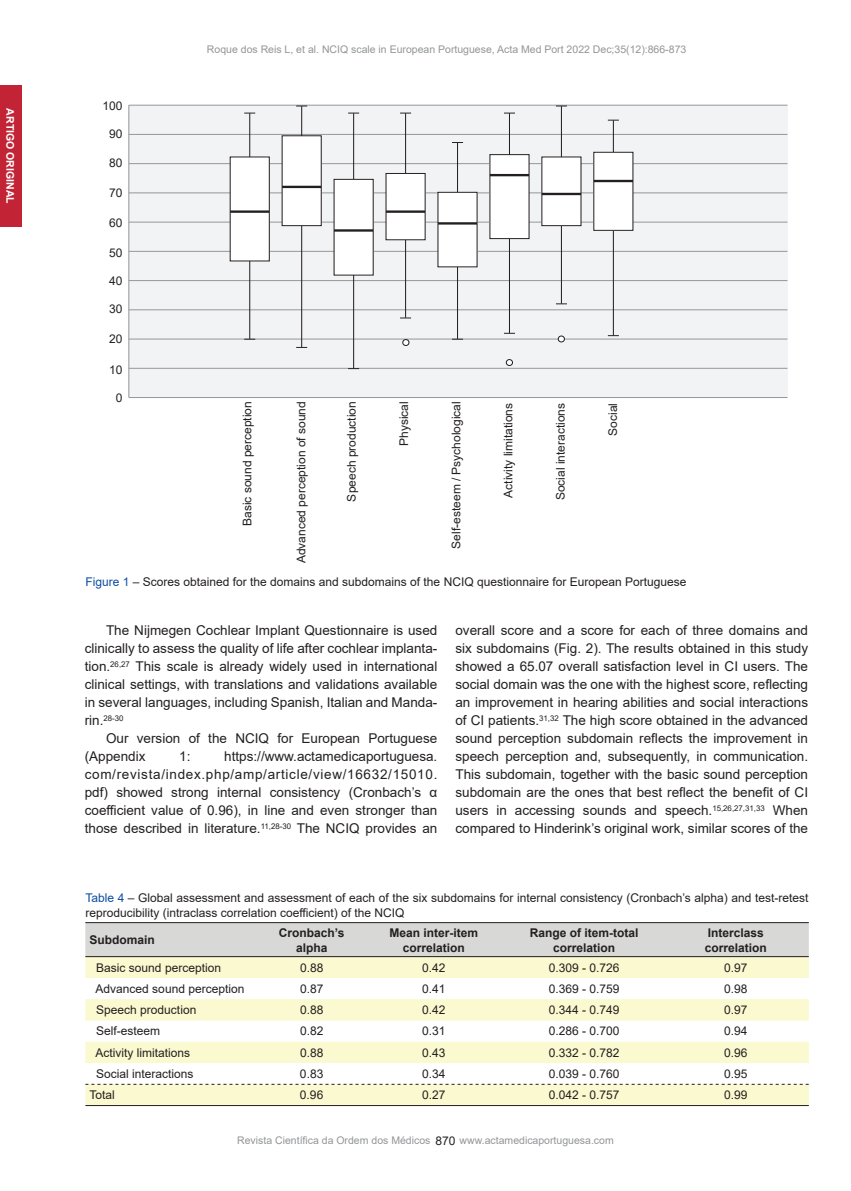
<style>
.page{position:relative;width:851px;height:1191px;background:#fff}
.page>*{position:absolute;margin:0;border:0;box-sizing:border-box;transform-origin:0 0}
.t1{font:13.5px/18px "Arial";color:#231f20;text-align:justify}
.t2{font:12px/15px "Arial";color:#231f20}
.t3{font:700 12px/15px "Arial";color:#231f20;text-align:center}
.t4{font:10.5px "Arial";color:#939598}
.t5{font:700 10.5px "Arial";color:#fff}
.t6{font:7.8px "Arial";color:#231f20}
.s1{color:#0d4da1}
.s2{font-size:13.5px}
</style>
<div class="page">
<div style="left:0;top:85px;width:22px;height:142px;background:#c22436"></div>
<div style="left:129px;top:105px;width:658px;height:292px;background:#f2f3f4"></div>
<hr style="left:129px;top:105px;width:1px;height:292px;background:#939598">
<hr style="left:129px;top:397px;width:658px;height:1px;background:#939598">
<hr style="left:129px;top:368px;width:658px;height:1px;background:#939598">
<hr style="left:129px;top:339px;width:658px;height:1px;background:#939598">
<hr style="left:129px;top:309px;width:658px;height:1px;background:#939598">
<hr style="left:129px;top:280px;width:658px;height:1px;background:#939598">
<hr style="left:129px;top:251px;width:658px;height:1px;background:#939598">
<hr style="left:129px;top:222px;width:658px;height:1px;background:#939598">
<hr style="left:129px;top:193px;width:658px;height:1px;background:#939598">
<hr style="left:129px;top:163px;width:658px;height:1px;background:#939598">
<hr style="left:129px;top:134px;width:658px;height:1px;background:#939598">
<hr style="left:129px;top:105px;width:658px;height:1px;background:#939598">
<hr style="left:249px;top:113px;width:1px;height:226px;background:#231f20">
<div style="left:230px;top:157px;width:39px;height:104px;background:#fff"></div>
<div style="left:230px;top:157px;width:40px;height:104px;border:1px solid #231f20"></div>
<hr style="left:230px;top:210px;width:39px;height:3px;background:#231f20">
<hr style="left:301px;top:106px;width:1px;height:241px;background:#231f20">
<div style="left:282px;top:136px;width:39px;height:90px;background:#fff"></div>
<hr style="left:282px;top:186px;width:39px;height:2px;background:#231f20">
<hr style="left:353px;top:113px;width:1px;height:255px;background:#231f20">
<div style="left:334px;top:179px;width:39px;height:96px;background:#fff"></div>
<hr style="left:334px;top:229px;width:39px;height:3px;background:#231f20">
<hr style="left:457px;top:143px;width:1px;height:196px;background:#231f20">
<div style="left:438px;top:192px;width:39px;height:75px;background:#fff"></div>
<hr style="left:438px;top:222px;width:39px;height:3px;background:#231f20">
<hr style="left:405px;top:113px;width:1px;height:205px;background:#231f20">
<div style="left:386px;top:173px;width:39px;height:67px;background:#fff"></div>
<hr style="left:386px;top:210px;width:39px;height:3px;background:#231f20">
<svg style="left:403px;top:339px;width:6px;height:6px"></svg>
<div style="left:402px;top:339px;width:7px;height:7px;border:1px solid #231f20;border-radius:50%"></div>
<hr style="left:509px;top:113px;width:1px;height:220px;background:#231f20">
<div style="left:490px;top:155px;width:39px;height:84px;background:#fff"></div>
<div style="left:489px;top:154px;width:40px;height:85px;border:1px solid #231f20"></div>
<hr style="left:490px;top:174px;width:39px;height:2px;background:#231f20">
<svg style="left:506px;top:359px;width:6px;height:6px"></svg>
<div style="left:506px;top:359px;width:7px;height:7px;border:1px solid #231f20;border-radius:50%"></div>
<hr style="left:561px;top:106px;width:1px;height:197px;background:#231f20">
<div style="left:542px;top:157px;width:39px;height:69px;background:#fff"></div>
<hr style="left:542px;top:193px;width:39px;height:2px;background:#231f20">
<svg style="left:558px;top:336px;width:6px;height:6px"></svg>
<div style="left:558px;top:336px;width:7px;height:6px;border:1px solid #231f20;border-radius:50%"></div>
<hr style="left:613px;top:120px;width:1px;height:215px;background:#231f20">
<div style="left:594px;top:152px;width:39px;height:78px;background:#fff"></div>
<div style="left:593px;top:152px;width:40px;height:79px;border:1px solid #231f20"></div>
<hr style="left:594px;top:180px;width:39px;height:2px;background:#231f20">
<div style="left:85px;top:923px;width:724px;height:33px;background:#d8d8d7"></div>
<svg style="left:85px;top:957px;width:724px;height:148px;fill:#fbf9cf"></svg>
<hr style="left:85px;top:922px;width:724px;height:1px;background:#231f20">
<hr style="left:85px;top:956px;width:724px;height:1px;background:#231f20">
<hr style="left:85px;top:1105px;width:724px;height:1px;background:#231f20">
<svg style="left:85px;top:1084px;width:724px;height:1px"></svg>
<p class="t5" style="left:18px;top:108px;width:97px;rotate:90deg">ARTIGO ORIGINAL</p>
<p class="t2" style="left:102px;top:98px;width:22px">100</p>
<p class="t2" style="left:109px;top:126px;width:15px">90</p>
<p class="t2" style="left:109px;top:155px;width:15px">80</p>
<p class="t2" style="left:109px;top:185px;width:15px">70</p>
<p class="t2" style="left:109px;top:215px;width:15px">60</p>
<p class="t2" style="left:109px;top:246px;width:15px">50</p>
<p class="t2" style="left:109px;top:273px;width:15px">40</p>
<p class="t2" style="left:109px;top:301px;width:15px">30</p>
<p class="t2" style="left:109px;top:332px;width:15px">20</p>
<p class="t2" style="left:109px;top:362px;width:15px">10</p>
<p class="t2" style="left:116px;top:390px;width:8px">0</p>
<p class="t4" style="left:207px;top:42px;width:481px">Roque dos Reis L, et al. NCIQ scale in European Portuguese, Acta Med Port 2022 Dec;35(12):866-873</p>
<p class="t2" style="left:240px;top:526px;width:126px;rotate:-90deg">Basic sound perception</p>
<p class="t2" style="left:294px;top:563px;width:163px;rotate:-90deg">Advanced perception of sound</p>
<p class="t2" style="left:344px;top:501px;width:102px;rotate:-90deg">Speech production</p>
<p class="t2" style="left:396px;top:446px;width:46px;rotate:-90deg">Physical</p>
<p class="t2" style="left:448px;top:548px;width:149px;rotate:-90deg">Self-esteem / Psychological</p>
<p class="t2" style="left:501px;top:497px;width:96px;rotate:-90deg">Activity limitations</p>
<p class="t2" style="left:553px;top:500px;width:99px;rotate:-90deg">Social interactions</p>
<p class="t2" style="left:605px;top:435px;width:34px;rotate:-90deg">Social</p>
<p class="t2" style="left:85px;top:574px;width:602px"><span class="s1">Figure 1</span> – Scores obtained for the domains and subdomains of the NCIQ questionnaire for European Portuguese</p>
<p class="t1" style="left:85px;top:621px;width:354px;text-indent:21px">The Nijmegen Cochlear Implant Questionnaire is used clinically to assess the quality of life after cochlear implanta&shy;tion.<sup>26,27</sup> This scale is already widely used in international clinical settings, with translations and validations available in several languages, including Spanish, Italian and Manda-</p>
<p class="t6" style="left:85px;top:712px;width:40px"><span class="s2">rin.</span>28-30</p>
<p class="t1" style="left:85px;top:729px;width:354px;text-indent:21px">Our version of the NCIQ for European Portuguese (Appendix</p>
<p class="t1" style="left:85px;top:747px;width:354px;text-indent:139px">https://www.actamedicaportuguesa. com/revista/index.php/amp/article/view/16632/15010. pdf) showed strong internal consistency (Cronbach’s α coefficient value of 0.96), in line and even stronger than those described in literature.<sup>11,28-30</sup> The NCIQ provides an</p>
<p class="t1" style="left:179px;top:747px;width:13px">1:</p>
<p class="t1" style="left:455px;top:621px;width:354px">overall score and a score for each of three domains and six subdomains (Fig. 2). The results obtained in this study showed a 65.07 overall satisfaction level in CI users. The social domain was the one with the highest score, reflecting an improvement in hearing abilities and social interactions of CI patients.<sup>31,32</sup> The high score obtained in the advanced sound perception subdomain reflects the improvement in speech perception and, subsequently, in communication.<br>This subdomain, together with the basic sound perception subdomain are the ones that best reflect the benefit of CI users in accessing sounds and speech.<sup>15,26,27,31,33</sup> When compared to Hinderink’s original work, similar scores of the</p>
<p class="t2" style="left:85px;top:890px;width:724px"><span class="s1">Table 4</span> – Global assessment and assessment of each of the six subdomains for internal consistency (Cronbach’s alpha) and test-retest reproducibility (intraclass correlation coefficient) of the NCIQ</p>
<p class="t3" style="left:90px;top:932px;width:67px">Subdomain</p>
<p class="t3" style="left:279px;top:925px;width:67px">Cronbach’s alpha</p>
<p class="t3" style="left:389px;top:925px;width:90px">Mean inter-item correlation</p>
<p class="t3" style="left:530px;top:925px;width:110px">Range of item-total correlation</p>
<p class="t3" style="left:705px;top:925px;width:64px;text-align:left">Interclass correlation</p>
<p class="t2" style="left:96px;top:960px;width:126px">Basic sound perception</p>
<p class="t2" style="left:300px;top:960px;width:25px">0.88</p>
<p class="t2" style="left:422px;top:960px;width:25px">0.42</p>
<p class="t2" style="left:549px;top:960px;width:72px">0.309 - 0.726</p>
<p class="t2" style="left:724px;top:960px;width:25px">0.97</p>
<p class="t2" style="left:96px;top:981px;width:150px">Advanced sound perception</p>
<p class="t2" style="left:300px;top:981px;width:25px">0.87</p>
<p class="t2" style="left:422px;top:981px;width:25px">0.41</p>
<p class="t2" style="left:549px;top:981px;width:72px">0.369 - 0.759</p>
<p class="t2" style="left:724px;top:981px;width:25px">0.98</p>
<p class="t2" style="left:96px;top:1002px;width:102px">Speech production</p>
<p class="t2" style="left:300px;top:1002px;width:25px">0.88</p>
<p class="t2" style="left:422px;top:1002px;width:25px">0.42</p>
<p class="t2" style="left:549px;top:1002px;width:72px">0.344 - 0.749</p>
<p class="t2" style="left:724px;top:1002px;width:25px">0.97</p>
<p class="t2" style="left:96px;top:1023px;width:66px">Self-esteem</p>
<p class="t2" style="left:300px;top:1023px;width:25px">0.82</p>
<p class="t2" style="left:422px;top:1023px;width:25px">0.31</p>
<p class="t2" style="left:549px;top:1023px;width:72px">0.286 - 0.700</p>
<p class="t2" style="left:724px;top:1023px;width:25px">0.94</p>
<p class="t2" style="left:96px;top:1045px;width:96px">Activity limitations</p>
<p class="t2" style="left:300px;top:1045px;width:25px">0.88</p>
<p class="t2" style="left:422px;top:1045px;width:25px">0.43</p>
<p class="t2" style="left:549px;top:1045px;width:72px">0.332 - 0.782</p>
<p class="t2" style="left:724px;top:1045px;width:25px">0.96</p>
<p class="t2" style="left:96px;top:1066px;width:99px">Social interactions</p>
<p class="t2" style="left:300px;top:1066px;width:25px">0.83</p>
<p class="t2" style="left:422px;top:1066px;width:25px">0.34</p>
<p class="t2" style="left:549px;top:1066px;width:72px">0.039 - 0.760</p>
<p class="t2" style="left:724px;top:1066px;width:25px">0.95</p>
<p class="t2" style="left:90px;top:1087px;width:27px">Total</p>
<p class="t2" style="left:300px;top:1087px;width:25px">0.96</p>
<p class="t2" style="left:422px;top:1087px;width:25px">0.27</p>
<p class="t2" style="left:549px;top:1087px;width:72px">0.042 - 0.757</p>
<p class="t2" style="left:724px;top:1087px;width:25px">0.99</p>
<p class="t2" style="left:435px;top:1132px;width:22px">870</p>
<p class="t4" style="left:237px;top:1133px;width:195px">Revista Científica da Ordem dos Médicos</p>
<p class="t4" style="left:459px;top:1133px;width:156px">www.actamedicaportuguesa.com</p>
</div>
